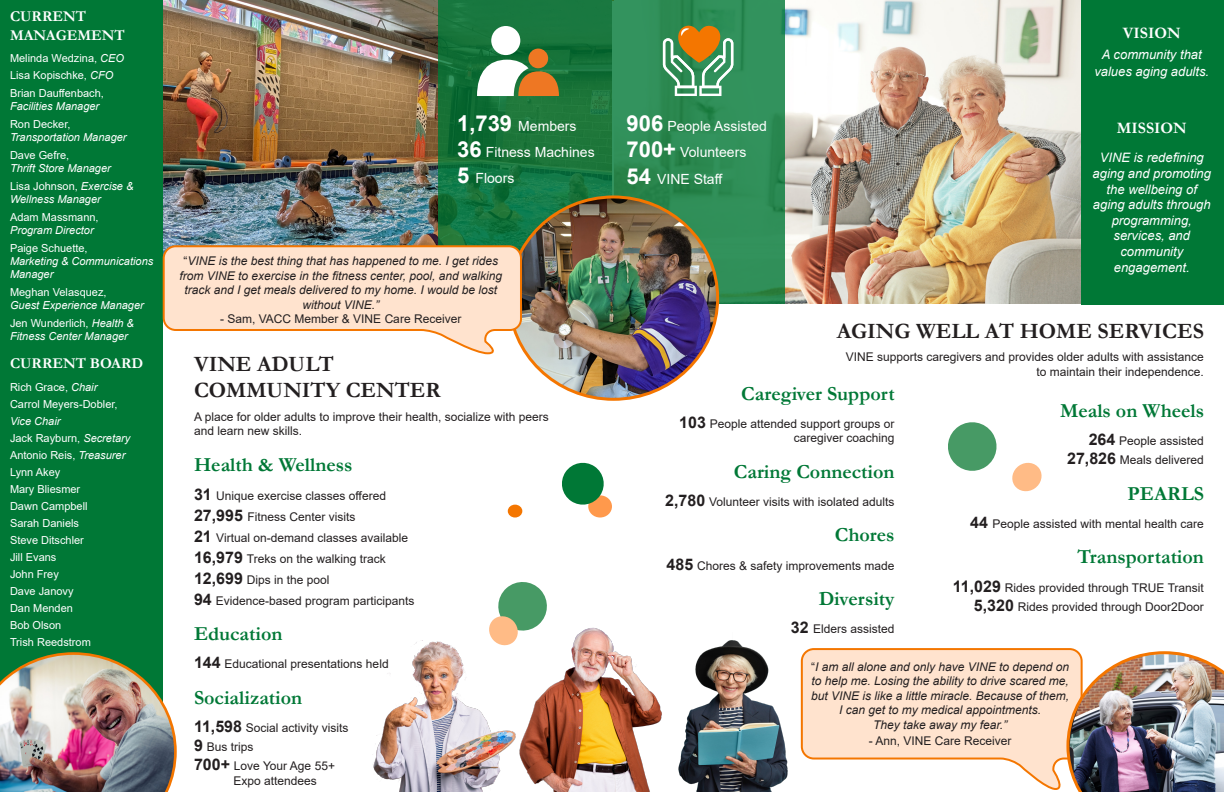
<style>
.page{position:relative;width:1224px;height:792px;background:#fff}
.page>*{position:absolute;margin:0;border:0;box-sizing:border-box;transform-origin:0 0}
.t1{font:700 22px/26.4px "Garamond";color:#231f20}
.t2{font:700 20px "Garamond";color:#007836}
.t3{font:700 16px "Garamond";color:#fff}
.t4{font:700 15px/19.2px "Garamond";color:#fff}
.t5{font:14px "Arial";color:#fff}
.t6{font:italic 13px/15.6px "Arial";color:#fff;text-align:center}
.t7{font:12px/21px "Arial";color:#231f20;text-align:right}
.t8{font:italic 12px/14.4px "Arial";color:#231f20;text-align:center}
.t9{font:11px/13.2px "Arial";color:#fff}
.t10{font:italic 11px/13.2px "Arial";color:#fff}
.s1{font-style:italic}
.s2{font-style:normal}
.s3{font-weight:700;font-size:22px}
.s4{font-weight:700;font-size:16px}
</style>
<div class="page">
<svg style="left:805px;top:648px;width:273px;height:142px"></svg>
<img style="left:163px;top:0;width:275px;height:244px">
<svg style="left:438px;top:0;width:174px;height:244px;background:#16733b"></svg>
<div style="left:491px;top:26px;width:29px;height:29px;background:#fff;border-radius:50%"></div>
<svg style="left:477px;top:60px;width:82px;height:36px"></svg>
<div style="left:528px;top:49px;width:20px;height:19px;background:#ee7723;border-radius:50%"></div>
<div style="left:0;top:0;width:163px;height:792px;background:#007836"></div>
<img style="left:1066px;top:651px;width:158px;height:141px">
<img style="left:0;top:652px;width:177px;height:140px">
<div style="left:588px;top:495px;width:24px;height:23px;background:#ff994c;border-radius:50%"></div>
<div style="left:508px;top:505px;width:14px;height:13px;background:#f47600;border-radius:50%"></div>
<svg style="left:489px;top:582px;width:58px;height:58px"></svg>
<img style="left:785px;top:0;width:296px;height:304px">
<svg style="left:612px;top:0;width:173px;height:304px;background:#2e8d57"></svg>
<svg style="left:663px;top:22px;width:70px;height:74px;background:#7e9c63"></svg>
<svg style="left:562px;top:462px;width:45px;height:46px"></svg>
<img style="left:509px;top:197px;width:209px;height:202px">
<svg style="left:162px;top:244px;width:361px;height:118px"></svg>
<div style="left:1081px;top:0;width:143px;height:304px;background:#007836"></div>
<img style="left:518px;top:628px;width:144px;height:164px">
<img style="left:373px;top:640px;width:143px;height:152px">
<img style="left:678px;top:640px;width:127px;height:152px">
<svg style="left:1012px;top:462px;width:30px;height:30px"></svg>
<svg style="left:948px;top:422px;width:49px;height:49px"></svg>
<p class="t4" style="left:10px;top:7px;width:116px">CURRENT<br>MANAGEMENT</p>
<p class="t9" style="left:10px;top:51px;width:116px">Melinda Wedzina, <span class="s1">CEO</span></p>
<p class="t9" style="left:10px;top:69px;width:105px">Lisa Kopischke, <span class="s1">CFO</span></p>
<p class="t9" style="left:10px;top:87px;width:95px">Brian Dauffenbach,<br><span class="s1">Facilities Manager</span></p>
<p class="t10" style="left:10px;top:118px;width:118px"><span class="s2">Ron Decker,<br></span>Transportation Manager</p>
<p class="t10" style="left:10px;top:149px;width:102px"><span class="s2">Dave Gefre,<br></span>Thrift Store Manager</p>
<p class="t10" style="left:10px;top:179px;width:125px"><span class="s2">Lisa Johnson,</span> Exercise &amp;<br>Wellness Manager</p>
<p class="t10" style="left:10px;top:210px;width:90px"><span class="s2">Adam Massmann,<br></span>Program Director</p>
<p class="t10" style="left:10px;top:241px;width:145px"><span class="s2">Paige Schuette,<br></span>Marketing &amp; Communications<br>Manager</p>
<p class="t10" style="left:10px;top:285px;width:135px"><span class="s2">Meghan Velasquez,<br></span>Guest Experience Manager</p>
<p class="t10" style="left:10px;top:316px;width:125px"><span class="s2">Jen Wunderlich,</span> Health &amp;<br>Fitness Center Manager</p>
<p class="t4" style="left:10px;top:354px;width:135px">CURRENT BOARD</p>
<p class="t9" style="left:10px;top:381px;width:89px">Rich Grace, <span class="s1">Chair</span></p>
<p class="t9" style="left:10px;top:396px;width:109px;line-height:17px">Carrol Meyers-Dobler,<br><span class="s1">Vice Chair</span></p>
<p class="t9" style="left:10px;top:432px;width:122px">Jack Rayburn, <span class="s1">Secretary</span></p>
<p class="t9" style="left:10px;top:449px;width:117px">Antonio Reis, <span class="s1">Treasurer</span></p>
<p class="t9" style="left:10px;top:466px;width:52px">Lynn Akey</p>
<p class="t9" style="left:10px;top:483px;width:72px">Mary Bliesmer</p>
<p class="t9" style="left:10px;top:500px;width:79px">Dawn Campbell</p>
<p class="t9" style="left:10px;top:517px;width:71px">Sarah Daniels</p>
<p class="t9" style="left:10px;top:534px;width:75px">Steve Ditschler</p>
<p class="t9" style="left:10px;top:551px;width:48px">Jill Evans</p>
<p class="t9" style="left:10px;top:568px;width:50px">John Frey</p>
<p class="t9" style="left:10px;top:585px;width:65px">Dave Janovy</p>
<p class="t9" style="left:10px;top:602px;width:64px">Dan Menden</p>
<p class="t9" style="left:10px;top:619px;width:53px">Bob Olson</p>
<p class="t9" style="left:10px;top:636px;width:82px">Trish Reedstrom</p>
<p class="t5" style="left:457px;top:116px;width:121px"><span class="s3">1,739</span> Members</p>
<p class="t5" style="left:457px;top:142px;width:139px"><span class="s3">36</span> Fitness Machines</p>
<p class="t5" style="left:457px;top:169px;width:59px"><span class="s3">5</span> Floors</p>
<p class="t8" style="left:179px;top:254px;width:324px"><span class="s2">“</span>VINE is the best thing that has happened to me. I get rides from VINE to exercise in the fitness center, pool, and walking track and I get meals delivered to my home. I would be lost without VINE.”</p>
<p class="t7" style="left:220px;top:308px;width:243px">- Sam, VACC Member &amp; VINE Care Receiver</p>
<p class="t1" style="left:194px;top:351px;width:248px">VINE ADULT<br>COMMUNITY CENTER</p>
<p class="t7" style="left:194px;top:409px;width:356px;line-height:14.4px;text-align:left">A place for older adults to improve their health, socialize with peers and learn new skills.</p>
<p class="t2" style="left:194px;top:451px;width:160px">Health &amp; Wellness</p>
<p class="t7" style="left:194px;top:485px;width:222px;text-align:left"><span class="s4">31</span> Unique exercise classes offered <span class="s4">27,995</span> Fitness Center visits<br><span class="s4">21</span> Virtual on-demand classes available <span class="s4">16,979</span> Treks on the walking track <span class="s4">12,699</span> Dips in the pool<br><span class="s4">94</span> Evidence-based program participants</p>
<p class="t2" style="left:194px;top:620px;width:90px">Education</p>
<p class="t7" style="left:194px;top:653px;width:196px"><span class="s4">144</span> Educational presentations held</p>
<p class="t2" style="left:194px;top:684px;width:110px">Socialization</p>
<p class="t7" style="left:194px;top:718px;width:156px;line-height:19.2px;text-align:left"><span class="s4">11,598</span> Social activity visits<br><span class="s4">9</span> Bus trips<br><span class="s4">700+</span> Love Your Age 55+</p>
<p class="t7" style="left:233px;top:770px;width:85px">Expo attendees</p>
<p class="t5" style="left:627px;top:116px;width:142px"><span class="s3">906</span> People Assisted</p>
<p class="t5" style="left:627px;top:143px;width:121px"><span class="s3">700+</span> Volunteers</p>
<p class="t5" style="left:627px;top:169px;width:98px"><span class="s3">54</span> VINE Staff</p>
<p class="t3" style="left:1123px;top:22px;width:59px">VISION</p>
<p class="t6" style="left:1094px;top:47px;width:116px;line-height:16.8px">A community that values aging adults.</p>
<p class="t3" style="left:1117px;top:117px;width:71px">MISSION</p>
<p class="t6" style="left:1093px;top:150px;width:120px">VINE is redefining aging and promoting the wellbeing of aging adults through programming, services, and community engagement.</p>
<p class="t1" style="left:837px;top:318px;width:369px">AGING WELL AT HOME SERVICES</p>
<p class="t7" style="left:846px;top:350px;width:360px;line-height:14.4px">VINE supports caregivers and provides older adults with assistance to maintain their independence.</p>
<p class="t2" style="left:1060px;top:397px;width:145px">Meals on Wheels</p>
<p class="t7" style="left:1067px;top:431px;width:138px;line-height:19.2px"><span class="s4">264</span> People assisted<br><span class="s4">27,826</span> Meals delivered</p>
<p class="t2" style="left:1128px;top:480px;width:78px">PEARLS</p>
<p class="t7" style="left:970px;top:513px;width:235px"><span class="s4">44</span> People assisted with mental health care</p>
<p class="t2" style="left:1077px;top:544px;width:128px">Transportation</p>
<p class="t7" style="left:953px;top:578px;width:253px;line-height:19.2px"><span class="s4">11,029</span> Rides provided through TRUE Transit<br><span class="s4">5,320</span> Rides provided through Door2Door</p>
<p class="t2" style="left:741px;top:380px;width:155px">Caregiver Support</p>
<p class="t7" style="left:679px;top:416px;width:217px;line-height:14.4px"><span class="s4">103</span> People attended support groups or caregiver coaching</p>
<p class="t2" style="left:734px;top:458px;width:162px">Caring Connection</p>
<p class="t7" style="left:665px;top:491px;width:231px"><span class="s4">2,780</span> Volunteer visits with isolated adults</p>
<p class="t2" style="left:835px;top:521px;width:61px">Chores</p>
<p class="t7" style="left:667px;top:555px;width:229px"><span class="s4">485</span> Chores &amp; safety improvements made</p>
<p class="t2" style="left:819px;top:585px;width:77px">Diversity</p>
<p class="t7" style="left:791px;top:618px;width:105px"><span class="s4">32</span> Elders assisted</p>
<p class="t8" style="left:811px;top:660px;width:260px"><span class="s2">“</span>I am all alone and only have VINE to depend on to help me. Losing the ability to drive scared me, but VINE is like a little miracle. Because of them, I can get to my medical appointments.<br>They take away my fear.”</p>
<p class="t7" style="left:869px;top:731px;width:144px">- Ann, VINE Care Receiver</p>
</div>
